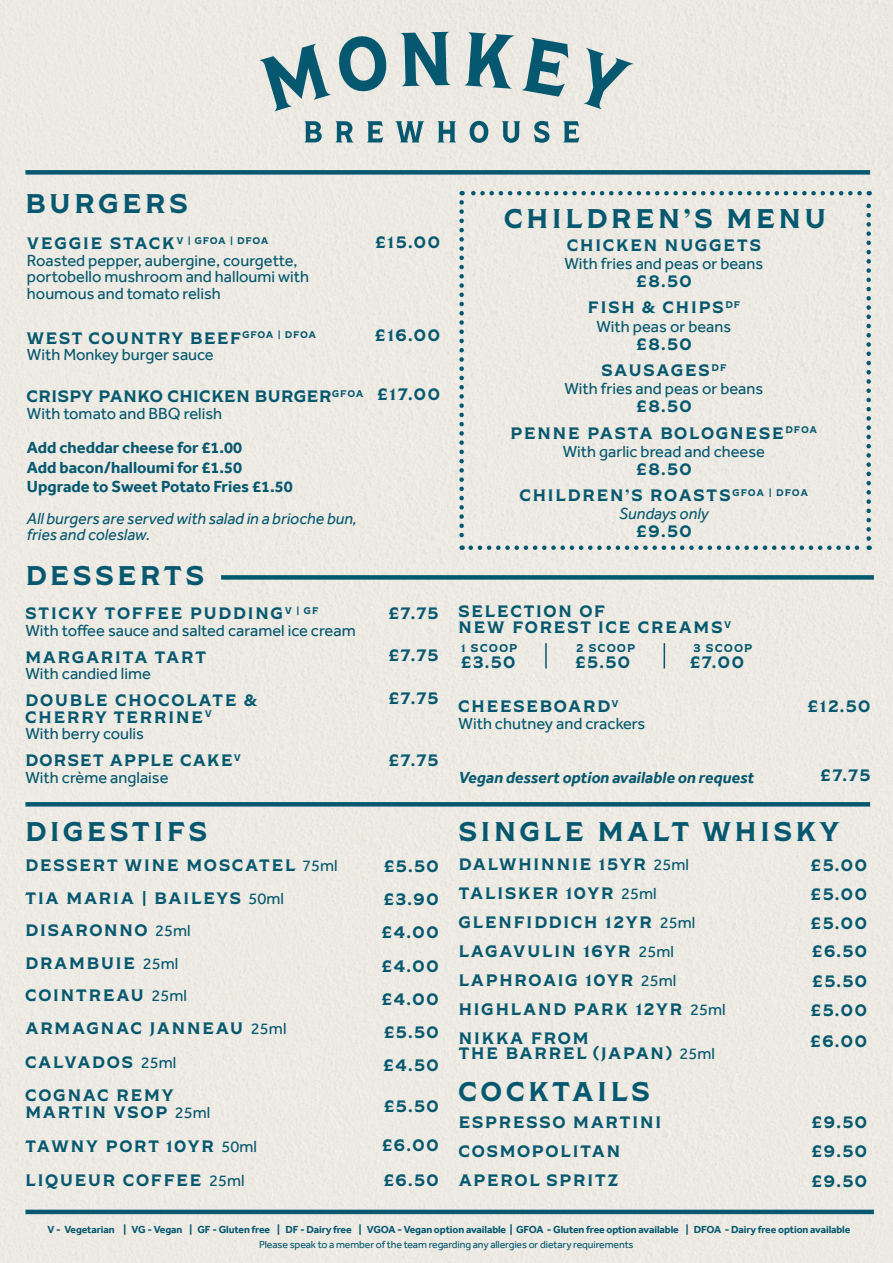
<style>
.page{position:relative;width:893px;height:1263px;background:#eceae3}
.page>*{position:absolute;margin:0;border:0;box-sizing:border-box;transform-origin:0 0}
.t1{font:27px "Shackleton";letter-spacing:.15em;color:#05586f}
.t2{font:16.5px/29px "Shackleton";letter-spacing:.12em;color:#05586f}
.t3{font:16.5px/16.5px "Effra";color:#05586f}
.t4{font:700 16.5px/19.5px "Effra";color:#05586f}
.t5{font:italic 16.5px/16.5px "Effra";color:#05586f}
.t6{font:italic 700 16.5px "Effra";color:#05586f}
.t7{font:16.5px "Shackleton";letter-spacing:.04em;color:#05586f}
.t8{font:16.5px "Shackleton";letter-spacing:.1em;color:#05586f}
.t9{font:16.5px "Shackleton";letter-spacing:.09em;color:#05586f}
.t10{font:11.25px "Shackleton";letter-spacing:.14em;color:#05586f}
.t11{font:700 10.5px "Effra";letter-spacing:-.01em;color:#05586f}
.t12{font:10.5px "Effra";letter-spacing:-.01em;color:#05586f}
.s1{font-family:"Effra"}
</style>
<div class="page">
<hr style="left:25px;top:1210px;width:849px;height:4px;background:#05586f">
<div style="left:25px;top:170px;width:845px;height:5px;background:#05586f"></div>
<svg style="left:304px;top:121px;width:18px;height:21px"></svg>
<svg style="left:335px;top:121px;width:19px;height:21px"></svg>
<svg style="left:367px;top:121px;width:16px;height:21px"></svg>
<svg style="left:395px;top:121px;width:30px;height:21px"></svg>
<svg style="left:437px;top:121px;width:19px;height:21px"></svg>
<svg style="left:470px;top:121px;width:18px;height:22px"></svg>
<svg style="left:502px;top:121px;width:19px;height:22px"></svg>
<svg style="left:534px;top:121px;width:16px;height:22px"></svg>
<svg style="left:563px;top:121px;width:16px;height:21px"></svg>
<svg style="left:259px;top:44px;width:72px;height:67px;background:#96b3b7"></svg>
<svg style="left:337px;top:35px;width:51px;height:58px;background:#7da3ab"></svg>
<svg style="left:400px;top:32px;width:50px;height:54px;background:#6795a0"></svg>
<svg style="left:464px;top:32px;width:50px;height:57px;background:#7ca3aa"></svg>
<svg style="left:522px;top:38px;width:46px;height:59px;background:#7ea4ab"></svg>
<svg style="left:584px;top:48px;width:50px;height:61px;background:#a2bbbd"></svg>
<svg style="left:459px;top:202px;width:5px;height:348px;background:#9eb8bb"></svg>
<svg style="left:471px;top:545px;width:399px;height:5px;background:#9db8bb"></svg>
<svg style="left:866px;top:191px;width:5px;height:348px;background:#9db7ba"></svg>
<svg style="left:462px;top:191px;width:398px;height:4px;background:#8eaeb3"></svg>
<svg style="left:25px;top:802px;width:845px;height:4px;background:#095a70"></svg>
<div style="left:221px;top:575px;width:653px;height:5px;background:#05586f"></div>
<hr style="left:545px;top:643px;width:2px;height:25px;background:#05586f">
<svg style="left:664px;top:643px;width:1px;height:25px"></svg>
<h1 class="t1" style="left:25px;top:183px;width:163px">BURGERS</h1>
<p class="t2" style="left:27px;top:229px;width:243px">VEGGIE STACK<sup>V</sup> <sup>|</sup> <sup>GFOA</sup> <sup>|</sup> <sup>DFOA</sup></p>
<p class="t3" style="left:27px;top:252px;width:284px">Roasted pepper, aubergine, courgette, portobello mushroom and halloumi with houmous and tomato relish</p>
<p class="t8" style="left:27px;top:325px;width:291px">WEST COUNTRY BEEF<sup>GFOA</sup> <sup>|</sup> <sup>DFOA</sup></p>
<p class="t3" style="left:27px;top:346px;width:188px">With Monkey burger sauce</p>
<p class="t7" style="left:27px;top:384px;width:338px">CRISPY PANKO CHICKEN BURGER<sup>GFOA</sup></p>
<p class="t3" style="left:27px;top:405px;width:197px">With tomato and BBQ relish</p>
<p class="t4" style="left:27px;top:438px;width:267px">Add cheddar cheese for £1.00<br>Add bacon/halloumi for £1.50<br>Upgrade to Sweet Potato Fries £1.50</p>
<p class="t5" style="left:27px;top:510px;width:332px">All burgers are served with salad in a brioche bun, fries and coleslaw.</p>
<h1 class="t1" style="left:26px;top:555px;width:180px">DESSERTS</h1>
<p class="t2" style="left:25px;top:598px;width:295px">STICKY TOFFEE PUDDING<sup>V</sup> <sup>|</sup> <sup>GF</sup></p>
<p class="t3" style="left:25px;top:622px;width:332px">With toffee sauce and salted caramel ice cream</p>
<p class="t2" style="left:25px;top:642px;width:182px">MARGARITA TART</p>
<p class="t3" style="left:25px;top:665px;width:127px">With candied lime</p>
<p class="t2" style="left:25px;top:692px;width:233px;line-height:16.5px">DOUBLE CHOCOLATE &amp;<br>CHERRY TERRINE<sup>V</sup></p>
<p class="t3" style="left:25px;top:725px;width:120px">With berry coulis</p>
<p class="t9" style="left:25px;top:748px;width:217px">DORSET APPLE CAKE<sup>V</sup></p>
<p class="t3" style="left:25px;top:769px;width:145px">With crème anglaise</p>
<p class="t2" style="left:376px;top:227px;width:66px">£15.00</p>
<p class="t2" style="left:375px;top:320px;width:66px">£16.00</p>
<p class="t2" style="left:378px;top:379px;width:64px">£17.00</p>
<p class="t2" style="left:389px;top:598px;width:51px">£7.75</p>
<p class="t2" style="left:389px;top:641px;width:51px">£7.75</p>
<p class="t2" style="left:389px;top:683px;width:51px">£7.75</p>
<p class="t2" style="left:389px;top:746px;width:51px">£7.75</p>
<h1 class="t1" style="left:25px;top:811px;width:183px">DIGESTIFS</h1>
<p class="t2" style="left:25px;top:848px;width:314px;line-height:32.8px">DESSERT WINE MOSCATEL <span class="s1">75ml<br></span>TIA MARIA | BAILEYS <span class="s1">50ml<br></span>DISARONNO <span class="s1">25ml<br></span>DRAMBUIE <span class="s1">25ml<br></span>COINTREAU <span class="s1">25ml<br></span>ARMAGNAC JANNEAU <span class="s1">25ml<br></span>CALVADOS <span class="s1">25ml<br></span>COGNAC REMY</p>
<p class="t2" style="left:25px;top:1095px;width:233px;line-height:33.8px">MARTIN VSOP <span class="s1">25ml<br></span>TAWNY PORT 10YR <span class="s1">50ml<br></span>LIQUEUR COFFEE <span class="s1">25ml</span></p>
<p class="t2" style="left:382px;top:849px;width:58px;line-height:33.2px;text-align:justify">£5.50 £3.90 £4.00 £4.00 £4.00 £5.50 £4.50</p>
<p class="t2" style="left:384px;top:1091px;width:56px">£5.50</p>
<p class="t2" style="left:382px;top:1126px;width:58px;line-height:35.7px">£6.00 £6.50</p>
<h1 class="t1" style="left:504px;top:197px;width:323px">CHILDREN’S MENU</h1>
<p class="t2" style="left:567px;top:230px;width:195px">CHICKEN NUGGETS</p>
<p class="t3" style="left:564px;top:255px;width:200px">With fries and peas or beans</p>
<p class="t2" style="left:588px;top:267px;width:154px;line-height:26.5px;text-align:center">£8.50<br>FISH &amp; CHIPS<sup>DF</sup></p>
<p class="t3" style="left:596px;top:318px;width:136px">With peas or beans</p>
<p class="t2" style="left:601px;top:330px;width:126px;line-height:26.5px;text-align:center">£8.50<br>SAUSAGES<sup>DF</sup></p>
<p class="t3" style="left:564px;top:380px;width:200px">With fries and peas or beans</p>
<p class="t2" style="left:510px;top:392px;width:308px;line-height:26.5px;text-align:center">£8.50<br>PENNE PASTA BOLOGNESE<sup>DFOA</sup></p>
<p class="t3" style="left:563px;top:443px;width:204px">With garlic bread and cheese</p>
<p class="t2" style="left:520px;top:455px;width:290px;line-height:26.5px;text-align:center">£8.50<br>CHILDREN’S ROASTS <sup>GFOA</sup> <sup>|</sup> <sup>DFOA</sup></p>
<p class="t5" style="left:619px;top:505px;width:91px">Sundays only</p>
<p class="t2" style="left:636px;top:516px;width:56px">£9.50</p>
<p class="t2" style="left:459px;top:602px;width:274px;line-height:16.5px">SELECTION OF<br>NEW FOREST ICE CREAMS<sup>V</sup></p>
<p class="t10" style="left:461px;top:640px;width:58px">1 SCOOP</p>
<p class="t10" style="left:577px;top:640px;width:60px">2 SCOOP</p>
<p class="t10" style="left:694px;top:640px;width:60px">3 SCOOP</p>
<p class="t2" style="left:461px;top:648px;width:56px">£3.50</p>
<p class="t2" style="left:575px;top:648px;width:56px">£5.50</p>
<p class="t2" style="left:690px;top:648px;width:55px">£7.00</p>
<p class="t2" style="left:459px;top:691px;width:162px">CHEESEBOARD<sup>V</sup></p>
<p class="t3" style="left:459px;top:714px;width:188px">With chutney and crackers</p>
<p class="t2" style="left:808px;top:691px;width:64px">£12.50</p>
<p class="t6" style="left:459px;top:767px;width:297px">Vegan dessert option available on request</p>
<p class="t2" style="left:820px;top:761px;width:51px">£7.75</p>
<h1 class="t1" style="left:459px;top:811px;width:382px">SINGLE MALT WHISKY</h1>
<p class="t2" style="left:459px;top:849px;width:268px">DALWHINNIE 15YR <span class="s1">25ml<br></span>TALISKER 10YR <span class="s1">25ml<br></span>GLENFIDDICH 12YR <span class="s1">25ml<br></span>LAGAVULIN 16YR <span class="s1">25ml<br></span>LAPHROAIG 10YR <span class="s1">25ml<br></span>HIGHLAND PARK 12YR <span class="s1">25ml<br></span>NIKKA FROM</p>
<p class="t2" style="left:459px;top:1038px;width:258px">THE BARREL (JAPAN) <span class="s1">25ml</span></p>
<h1 class="t1" style="left:459px;top:1071px;width:192px">COCKTAILS</h1>
<p class="t2" style="left:459px;top:1107px;width:204px">ESPRESSO MARTINI<br>COSMOPOLITAN<br>APEROL SPRITZ</p>
<p class="t2" style="left:811px;top:850px;width:57px;text-align:justify">£5.00 £5.00 £5.00 £6.50</p>
<p class="t2" style="left:811px;top:967px;width:57px">£5.50 £5.00</p>
<p class="t2" style="left:810px;top:1026px;width:58px">£6.00</p>
<p class="t2" style="left:812px;top:1107px;width:56px;line-height:29.5px;text-align:justify">£9.50 £9.50 £9.50</p>
<p class="t11" style="left:48px;top:1223px;width:804px">V - Vegetarian | VG - Vegan | GF - Gluten free | DF - Dairy free | VGOA - Vegan option available | GFOA - Gluten free option available | DFOA - Dairy free option available</p>
<p class="t12" style="left:259px;top:1238px;width:376px">Please speak to a member of the team regarding any allergies or dietary requirements</p>
</div>
